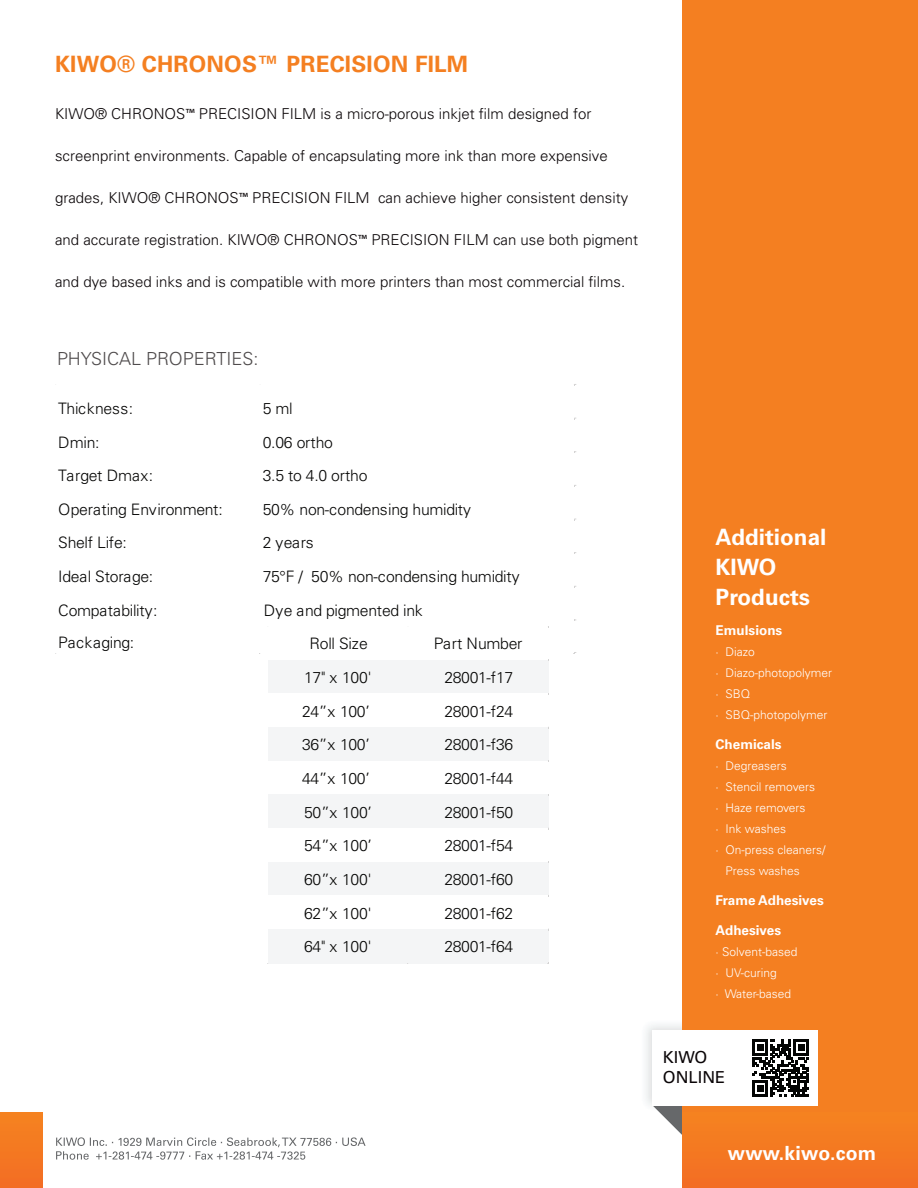
<style>
.page{position:relative;width:918px;height:1188px;background:#fff}
.page>*{position:absolute;margin:0;border:0;box-sizing:border-box;transform-origin:0 0}
.t1{font:700 22.5px "Univers LT Std";letter-spacing:.01em;color:#f47f21}
.t2{font:700 22.5px/30px "Univers LT Std";color:#fff}
.t3{font:700 19.5px "Univers LT Std";letter-spacing:.01em;color:#fff}
.t4{font:300 18px "Univers LT Std";color:#4f4b4c}
.t5{font:16.5px/19.8px "Univers LT Std";color:#0a0507}
.t6{font:300 15.75px "Univers LT Std";letter-spacing:-.02em;color:#050504}
.t7{font:300 15.75px "Univers LT Std";letter-spacing:.01em;color:#050504}
.t8{font:300 15px "Univers LT Std";color:#0a0507}
.t9{font:700 13.5px "Univers LT Std";color:#fff}
.t10{font:300 12px/21px "Univers LT Std";color:#fff}
.s1{font-family:"Myriad Pro";font-weight:400}
</style>
<div class="page">
<div style="left:0;top:1113px;width:42px;height:75px;background:#f47921"></div>
<svg style="left:56px;top:1137px;width:310px;height:23px"></svg>
<svg style="left:652px;top:1106px;width:30px;height:29px"></svg>
<div style="left:682px;top:0;width:236px;height:1188px;background:#f47f21"></div>
<div style="left:682px;top:1113px;width:236px;height:75px;background:#f47921"></div>
<div style="left:652px;top:1030px;width:166px;height:75px;background:#fff"></div>
<svg style="left:752px;top:1040px;width:57px;height:57px"></svg>
<div style="left:268px;top:660px;width:281px;height:35px;background:#f4f5f6"></div>
<div style="left:268px;top:694px;width:281px;height:34px;background:#fff"></div>
<div style="left:268px;top:727px;width:281px;height:35px;background:#f4f5f6"></div>
<div style="left:268px;top:761px;width:281px;height:35px;background:#fff"></div>
<div style="left:268px;top:795px;width:281px;height:34px;background:#f4f5f6"></div>
<div style="left:268px;top:828px;width:281px;height:35px;background:#fff"></div>
<div style="left:268px;top:862px;width:281px;height:34px;background:#f4f5f6"></div>
<div style="left:268px;top:895px;width:281px;height:35px;background:#fff"></div>
<div style="left:268px;top:929px;width:281px;height:35px;background:#f4f5f6"></div>
<h1 class="t1" style="left:55px;top:51px;width:415px">KIWO® CHRONOS™ PRECISION FILM</h1>
<p class="t8" style="left:55px;top:104px;width:538px">KIWO® CHRONOS<span class="s1">™</span> PRECISION FILM is a micro-porous inkjet film designed for</p>
<p class="t8" style="left:55px;top:146px;width:554px">screenprint environments. Capable of encapsulating more ink than more expensive</p>
<p class="t8" style="left:55px;top:188px;width:575px">grades, KIWO® CHRONOS<span class="s1">™</span> PRECISION FILM can achieve higher consistent density</p>
<p class="t8" style="left:55px;top:230px;width:585px">and accurate registration. KIWO® CHRONOS<span class="s1">™</span> PRECISION FILM can use both pigment</p>
<p class="t8" style="left:55px;top:272px;width:572px">and dye based inks and is compatible with more printers than most commercial films.</p>
<p class="t4" style="left:57px;top:348px;width:203px">PHYSICAL PROPERTIES:</p>
<p class="t6" style="left:58px;top:399px;width:77px">Thickness:</p>
<p class="t6" style="left:263px;top:399px;width:31px">5 ml</p>
<p class="t6" style="left:58px;top:432px;width:43px">Dmin:</p>
<p class="t6" style="left:263px;top:432px;width:72px">0.06 ortho</p>
<p class="t6" style="left:58px;top:466px;width:97px">Target Dmax:</p>
<p class="t6" style="left:263px;top:466px;width:106px">3.5 to 4.0 ortho</p>
<p class="t6" style="left:58px;top:500px;width:166px">Operating Environment:</p>
<p class="t6" style="left:263px;top:500px;width:210px">50% non-condensing humidity</p>
<p class="t6" style="left:58px;top:533px;width:70px">Shelf Life:</p>
<p class="t6" style="left:263px;top:533px;width:53px">2 years</p>
<p class="t6" style="left:58px;top:567px;width:97px">Ideal Storage:</p>
<p class="t6" style="left:263px;top:567px;width:258px">75°F / 50% non-condensing humidity</p>
<p class="t6" style="left:58px;top:601px;width:101px">Compatability:</p>
<p class="t6" style="left:264px;top:601px;width:160px">Dye and pigmented ink</p>
<p class="t7" style="left:58px;top:633px;width:78px">Packaging:</p>
<p class="t6" style="left:309px;top:634px;width:60px">Roll Size</p>
<p class="t6" style="left:434px;top:634px;width:90px">Part Number</p>
<p class="t6" style="left:304px;top:668px;width:69px">17" x 100'</p>
<p class="t6" style="left:444px;top:668px;width:70px">28001-f17</p>
<p class="t6" style="left:302px;top:702px;width:69px">24”x 100’</p>
<p class="t6" style="left:444px;top:702px;width:70px">28001-f24</p>
<p class="t6" style="left:302px;top:735px;width:69px">36”x 100’</p>
<p class="t6" style="left:444px;top:735px;width:70px">28001-f36</p>
<p class="t6" style="left:302px;top:769px;width:69px">44”x 100’</p>
<p class="t6" style="left:444px;top:769px;width:70px">28001-f44</p>
<p class="t6" style="left:304px;top:803px;width:69px">50”x 100’</p>
<p class="t6" style="left:444px;top:803px;width:70px">28001-f50</p>
<p class="t6" style="left:304px;top:836px;width:69px">54”x 100’</p>
<p class="t6" style="left:444px;top:836px;width:70px">28001-f54</p>
<p class="t6" style="left:304px;top:870px;width:69px">60”x 100'</p>
<p class="t6" style="left:444px;top:870px;width:70px">28001-f60</p>
<p class="t6" style="left:304px;top:903px;width:69px">62”x 100'</p>
<p class="t6" style="left:444px;top:903px;width:70px">28001-f62</p>
<p class="t6" style="left:304px;top:937px;width:69px">64" x 100'</p>
<p class="t6" style="left:444px;top:937px;width:70px">28001-f64</p>
<h1 class="t2" style="left:716px;top:523px;width:112px">Additional<br>KIWO<br>Products</h1>
<p class="t9" style="left:716px;top:623px;width:68px">Emulsions</p>
<p class="t10" style="left:716px;top:642px;width:118px">· Diazo<br>· Diazo-photopolymer · SBQ<br>· SBQ-photopolymer</p>
<p class="t9" style="left:716px;top:737px;width:68px">Chemicals</p>
<p class="t10" style="left:716px;top:756px;width:73px">· Degreasers</p>
<p class="t10" style="left:716px;top:777px;width:101px">· Stencil removers</p>
<p class="t10" style="left:716px;top:798px;width:91px">· Haze removers</p>
<p class="t10" style="left:716px;top:819px;width:72px">· Ink washes</p>
<p class="t10" style="left:716px;top:840px;width:112px">· On-press cleaners/</p>
<p class="t10" style="left:726px;top:861px;width:76px">Press washes</p>
<p class="t9" style="left:716px;top:893px;width:110px">Frame Adhesives</p>
<p class="t9" style="left:716px;top:923px;width:67px">Adhesives</p>
<p class="t10" style="left:716px;top:942px;width:83px">· Solvent-based · UV-curing<br>· Water-based</p>
<p class="t5" style="left:663px;top:1047px;width:64px">KIWO<br>ONLINE</p>
<p class="t3" style="left:728px;top:1141px;width:150px">www.kiwo.com</p>
</div>
